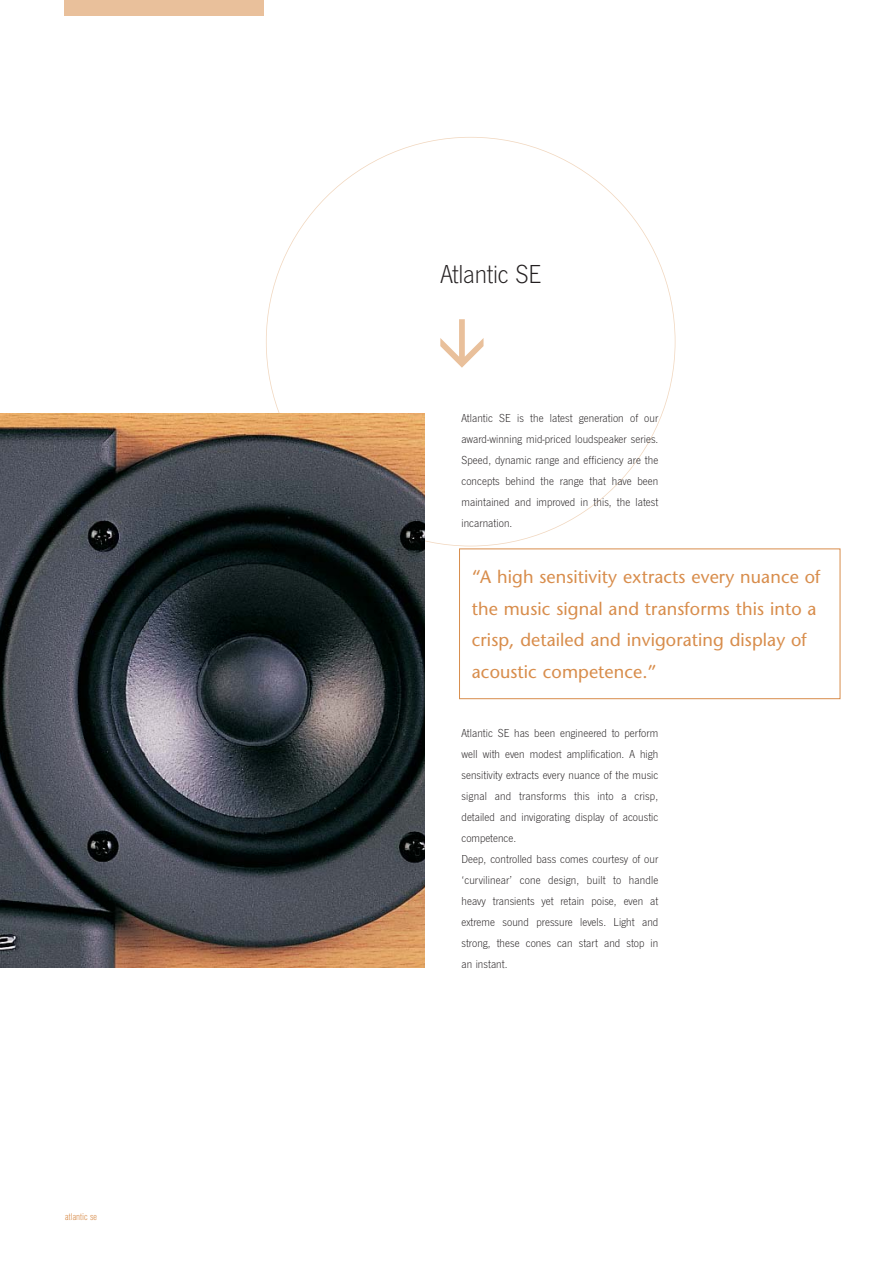
<style>
.page{position:relative;width:893px;height:1262px;background:#fff}
.page>*{position:absolute;margin:0;border:0;box-sizing:border-box;transform-origin:0 0}
.t1{font:300 27px "News Gothic T";letter-spacing:-.01em;color:#231f20}
.t2{font:18px/31.5px "Stone Sans";letter-spacing:.005em;color:#d88d4c}
.t3{font:300 12px/21px "News Gothic T";letter-spacing:.005em;color:#231f20;text-align:justify}
.t4{font:300 condensed 9px "Helvetica";color:#d88d4c}
</style>
<div class="page">
<div style="left:64px;top:0;width:200px;height:16px;background:#e9c09b"></div>
<div style="left:459px;top:548px;width:381px;height:151px;border:1px solid #d88d4c"></div>
<img style="left:0;top:413px;width:425px;height:555px">
<p class="t4" style="left:65px;top:1213px;width:33px">atlantic se</p>
<h1 class="t1" style="left:440px;top:265px;width:102px">Atlantic SE</h1>
<p class="t3" style="left:461px;top:408px;width:198px">Atlantic SE is the latest generation of our award-winning mid-priced loudspeaker series.<br>Speed, dynamic range and efficiency are the concepts behind the range that have been maintained and improved in this, the latest incarnation.</p>
<h2 class="t2" style="left:472px;top:563px;width:350px">“A high sensitivity extracts every nuance of the music signal and transforms this into a crisp, detailed and invigorating display of acoustic competence.”</h2>
<p class="t3" style="left:461px;top:723px;width:198px;text-align:left">Atlantic SE has been engineered to perform well with even modest amplification. A high sensitivity extracts every nuance of the music signal and transforms this into a crisp, detailed and invigorating display of acoustic competence.<br>Deep, controlled bass comes courtesy of our ‘curvilinear’ cone design, built to handle heavy transients yet retain poise, even at extreme sound pressure levels. Light and strong, these cones can start and stop in an instant.</p>
</div>
